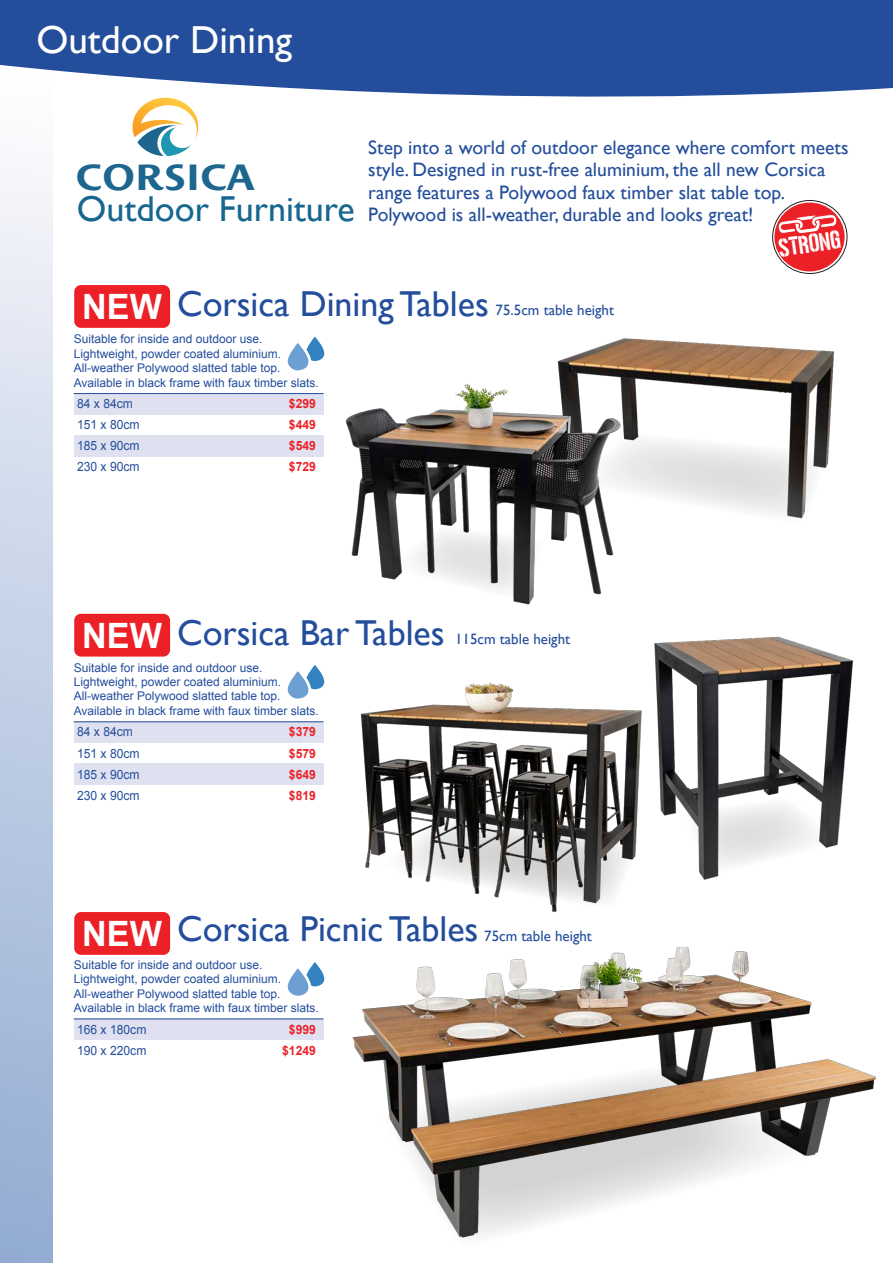
<style>
.page{position:relative;width:893px;height:1263px;background:#fff}
.page>*{position:absolute;margin:0;border:0;box-sizing:border-box;transform-origin:0 0}
.t1{font:39px "Gill Sans";color:#fff}
.t2{font:36px "Gill Sans";color:#244e9c}
.t3{font:36px "Gill Sans";color:#176790}
.t4{font:700 36px "Costa Std";color:#1c668f;scale:1.13 1}
.t5{font:700 34.95px "Arial";color:#fff}
.t6{font:22.2px "Gunplay";color:#fff;scale:.72 1}
.t7{font:19.5px/22.5px "Gill Sans";color:#244e9c}
.t8{font:15px "Gill Sans";color:#244e9c}
.t9{font:12.75px "Arial";color:#244e9c;scale:.95 1}
.t10{font:700 12.75px "Arial";color:#ec2127;scale:.95 1}
.t11{font:12px "Arial";color:#244e9c}
</style>
<div class="page">
<div style="left:0;top:0;width:53px;height:1263px;background:linear-gradient(to bottom,#fff,#90aad1)"></div>
<svg style="left:0;top:0;width:893px;height:118px;fill:#244e9c"></svg>
<svg style="left:287px;top:962px;width:37px;height:34px"></svg>
<div style="left:74px;top:1019px;width:249px;height:21px;background:#dfe1f0"></div>
<hr style="left:74px;top:1018px;width:249px;height:1px;background:#244e9c">
<div style="left:74px;top:912px;width:96px;height:43px;background:#ec2127;border-radius:7px"></div>
<svg style="left:287px;top:665px;width:37px;height:34px"></svg>
<div style="left:74px;top:721px;width:249px;height:22px;background:#dfe1f0"></div>
<div style="left:74px;top:764px;width:249px;height:21px;background:#dfe1f0"></div>
<hr style="left:74px;top:721px;width:249px;height:1px;background:#244e9c">
<div style="left:74px;top:614px;width:96px;height:43px;background:#ec2127;border-radius:7px"></div>
<img style="left:654px;top:636px;width:199px;height:244px">
<img style="left:360px;top:673px;width:296px;height:239px">
<svg style="left:287px;top:337px;width:37px;height:33px"></svg>
<div style="left:74px;top:393px;width:249px;height:21px;background:#dfe1f0"></div>
<div style="left:74px;top:435px;width:249px;height:22px;background:#dfe1f0"></div>
<hr style="left:74px;top:393px;width:249px;height:1px;background:#244e9c">
<div style="left:74px;top:285px;width:96px;height:43px;background:#ec2127;border-radius:7px"></div>
<img style="left:557px;top:338px;width:278px;height:181px">
<img style="left:314px;top:378px;width:341px;height:227px">
<img style="left:352px;top:947px;width:524px;height:291px">
<svg style="left:132px;top:98px;width:71px;height:58px"></svg>
<svg style="left:772px;top:200px;width:76px;height:74px"></svg>
<p class="t1" style="left:36px;top:16px;width:257px">Outdoor Dining</p>
<p class="t4" style="left:76px;top:156px;width:160px">CORSICA</p>
<p class="t3" style="left:77px;top:188px;width:279px">Outdoor Furniture</p>
<p class="t7" style="left:368px;top:136px;width:482px">Step into a world of outdoor elegance where comfort meets style. Designed in rust-free aluminium, the all new Corsica range features a Polywood faux timber slat table top.<br>Polywood is all-weather, durable and looks great!</p>
<p class="t6" style="left:777px;top:235px;width:88px;rotate:-8deg">STRONG</p>
<p class="t5" style="left:82px;top:284px;width:81px">NEW</p>
<p class="t2" style="left:177px;top:283px;width:313px">Corsica Dining Tables</p>
<p class="t11" style="left:74px;top:331px;width:190px">Suitable for inside and outdoor use.</p>
<p class="t11" style="left:74px;top:346px;width:209px">Lightweight, powder coated aluminium.</p>
<p class="t11" style="left:74px;top:360px;width:208px">All-weather Polywood slatted table top.</p>
<p class="t11" style="left:74px;top:374px;width:247px">Available in black frame with faux timber slats.</p>
<p class="t9" style="left:77px;top:395px;width:60px">84 x 84cm</p>
<p class="t10" style="left:289px;top:395px;width:30px">$299</p>
<p class="t9" style="left:77px;top:416px;width:67px">151 x 80cm</p>
<p class="t10" style="left:289px;top:416px;width:30px">$449</p>
<p class="t9" style="left:77px;top:437px;width:67px">185 x 90cm</p>
<p class="t10" style="left:289px;top:437px;width:30px">$549</p>
<p class="t9" style="left:77px;top:458px;width:67px">230 x 90cm</p>
<p class="t10" style="left:289px;top:458px;width:30px">$729</p>
<p class="t8" style="left:496px;top:301px;width:120px">75.5cm table height</p>
<p class="t5" style="left:82px;top:613px;width:81px">NEW</p>
<p class="t2" style="left:177px;top:611px;width:269px">Corsica Bar Tables</p>
<p class="t11" style="left:74px;top:659px;width:190px">Suitable for inside and outdoor use.</p>
<p class="t11" style="left:74px;top:674px;width:209px">Lightweight, powder coated aluminium.</p>
<p class="t11" style="left:74px;top:688px;width:208px">All-weather Polywood slatted table top.</p>
<p class="t11" style="left:74px;top:703px;width:247px">Available in black frame with faux timber slats.</p>
<p class="t9" style="left:77px;top:724px;width:60px">84 x 84cm</p>
<p class="t10" style="left:289px;top:724px;width:30px">$379</p>
<p class="t9" style="left:77px;top:745px;width:67px">151 x 80cm</p>
<p class="t10" style="left:289px;top:745px;width:30px">$579</p>
<p class="t9" style="left:77px;top:766px;width:67px">185 x 90cm</p>
<p class="t10" style="left:289px;top:766px;width:30px">$649</p>
<p class="t9" style="left:77px;top:787px;width:67px">230 x 90cm</p>
<p class="t10" style="left:289px;top:787px;width:30px">$819</p>
<p class="t8" style="left:455px;top:630px;width:117px">115cm table height</p>
<p class="t5" style="left:82px;top:911px;width:81px">NEW</p>
<p class="t2" style="left:177px;top:908px;width:303px">Corsica Picnic Tables</p>
<p class="t8" style="left:484px;top:927px;width:109px">75cm table height</p>
<p class="t11" style="left:74px;top:957px;width:190px">Suitable for inside and outdoor use.</p>
<p class="t11" style="left:74px;top:971px;width:209px">Lightweight, powder coated aluminium.</p>
<p class="t11" style="left:74px;top:985px;width:208px">All-weather Polywood slatted table top.</p>
<p class="t11" style="left:74px;top:1000px;width:247px">Available in black frame with faux timber slats.</p>
<p class="t9" style="left:77px;top:1021px;width:74px">166 x 180cm</p>
<p class="t10" style="left:289px;top:1021px;width:30px">$999</p>
<p class="t9" style="left:77px;top:1042px;width:74px">190 x 220cm</p>
<p class="t10" style="left:282px;top:1042px;width:37px">$1249</p>
</div>
